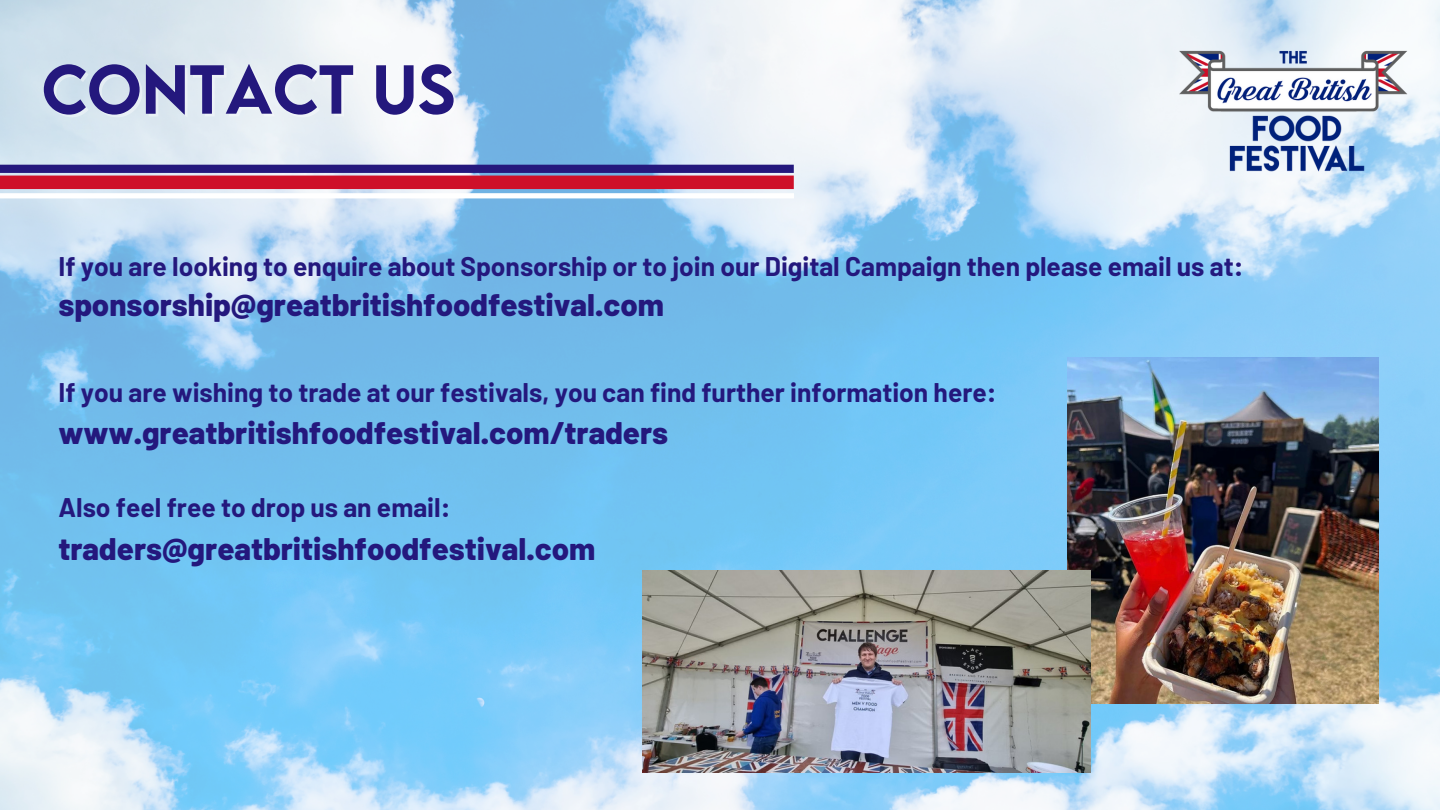
<style>
.page{position:relative;width:1440px;height:810px;background:#fff}
.page>*{position:absolute;margin:0;border:0;box-sizing:border-box;transform-origin:0 0}
.t1{font:500 61.5px "LEMONMILK";color:#24187d}
.t2{font:800 31.2px "Barlow";color:#24187d}
.t3{font:700 26.3px "Barlow";color:#24187d}
</style>
<div class="page">
<img style="left:0;top:0;width:1440px;height:810px">
<div style="left:0;top:176px;width:794px;height:13px;background:#ce1029"></div>
<div style="left:0;top:193px;width:794px;height:5px;background:#fff"></div>
<img style="left:1172px;top:15px;width:242px;height:188px">
<div style="left:0;top:165px;width:794px;height:8px;background:#24187d"></div>
<img style="left:1068px;top:357px;width:310px;height:347px">
<img style="left:642px;top:571px;width:449px;height:202px">
<h1 class="t1" style="left:42px;top:47px;width:415px">CONTACT US</h1>
<p class="t3" style="left:58px;top:250px;width:1186px">If you are looking to enquire about Sponsorship or to join our Digital Campaign then please email us at:</p>
<p class="t2" style="left:58px;top:285px;width:607px">sponsorship@greatbritishfoodfestival.com</p>
<p class="t3" style="left:58px;top:376px;width:940px">If you are wishing to trade at our festivals, you can find further information here:</p>
<p class="t2" style="left:58px;top:412px;width:611px">www.greatbritishfoodfestival.com/traders</p>
<p class="t3" style="left:58px;top:490px;width:393px">Also feel free to drop us an email:</p>
<p class="t2" style="left:58px;top:529px;width:538px">traders@greatbritishfoodfestival.com</p>
</div>
